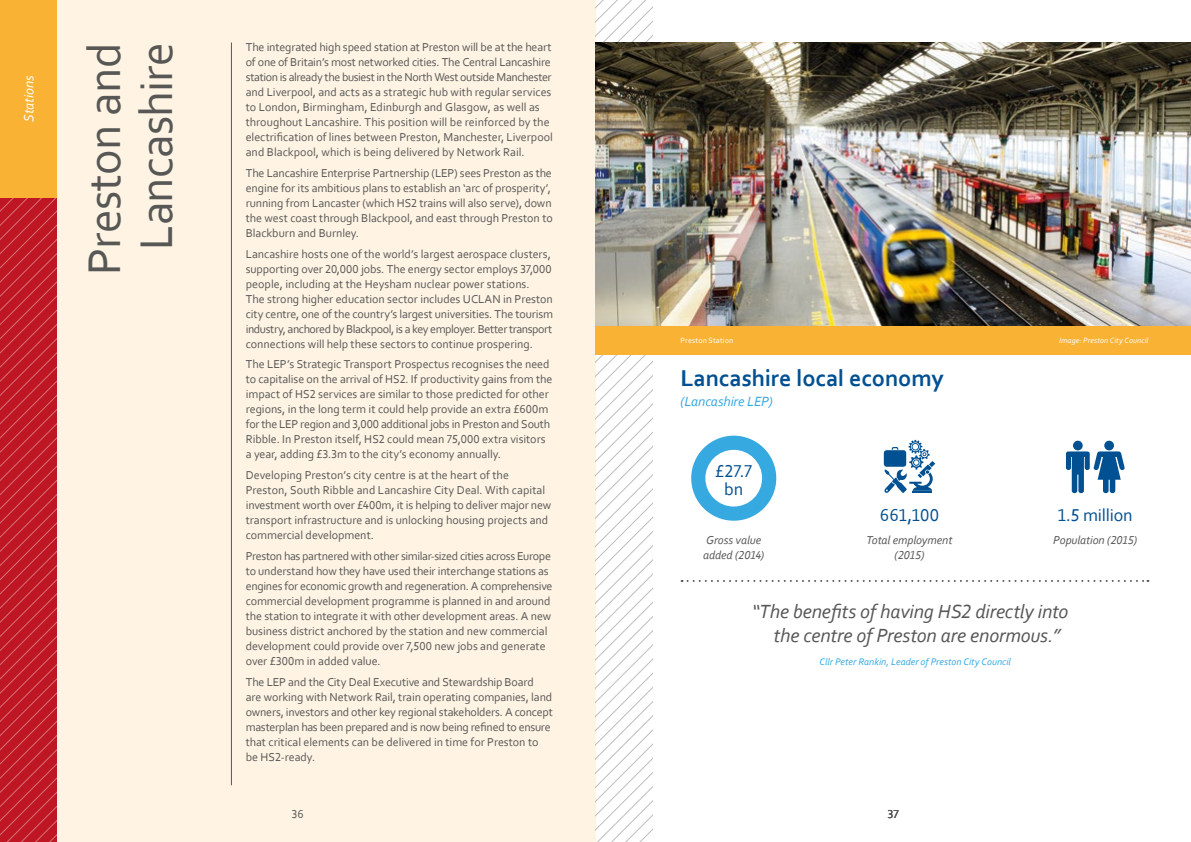
<style>
.page{position:relative;width:1191px;height:842px;background:#fff}
.page>*{position:absolute;margin:0;border:0;box-sizing:border-box;transform-origin:0 0}
.t1{font:48px/52px "Corbel";letter-spacing:-.015em;color:#575756;text-align:center}
.t2{font:700 24px "Corbel";letter-spacing:-.005em;color:#005092}
.t3{font:italic 20px/24px "Corbel";letter-spacing:-.01em;color:#575756}
.t4{font:18px/18px "Corbel";letter-spacing:-.01em;color:#005092;text-align:center}
.t5{font:italic 14px "Corbel";letter-spacing:-.005em;color:#36a9e1}
.t6{font:italic 14px "Corbel";letter-spacing:-.015em;color:#fff}
.t7{font:12px/15px "Corbel";letter-spacing:-.005em;color:#575756}
.t8{font:italic 12px/15px "Corbel";letter-spacing:-.01em;color:#575756}
.t9{font:italic 10px "Corbel";color:#36a9e1}
.t10{font:italic 8px "Corbel";letter-spacing:.01em;color:#fff}
.t11{font:8px "Corbel";letter-spacing:.015em;color:#fff}
</style>
<div class="page">
<div style="left:0;top:0;width:595px;height:842px;background:#fff4e4"></div>
<svg style="left:0;top:197px;width:57px;height:645px;background:#c01f2a"></svg>
<div style="left:0;top:0;width:57px;height:197px;background:#f9b234"></div>
<hr style="left:231px;top:43px;width:1px;height:742px;background:#575756">
<svg style="left:681px;top:580px;width:467px;height:2px"></svg>
<div style="left:691px;top:436px;width:85px;height:85px;background:#36a9e1;border-radius:50%"></div>
<div style="left:705px;top:450px;width:57px;height:56px;background:#fff;border-radius:50%"></div>
<svg style="left:884px;top:440px;width:51px;height:53px"></svg>
<div style="left:883px;top:450px;width:23px;height:17px;background:#005092;border-radius:3px"></div>
<svg style="left:1066px;top:451px;width:58px;height:42px"></svg>
<div style="left:1073px;top:441px;width:9px;height:9px;background:#005092;border-radius:50%"></div>
<div style="left:1104px;top:441px;width:10px;height:9px;background:#005092;border-radius:50%"></div>
<svg style="left:595px;top:0;width:57px;height:842px"></svg>
<img style="left:595px;top:43px;width:596px;height:283px">
<div style="left:595px;top:326px;width:596px;height:28px;background:#f9b234"></div>
<p class="t6" style="left:20px;top:122px;width:47px;rotate:-90deg">Stations</p>
<h1 class="t1" style="left:77px;top:275px;width:234px;rotate:-90deg">Preston and<br>Lancashire</h1>
<p class="t7" style="left:246px;top:40px;width:309px">The integrated high speed station at Preston will be at the heart of one of Britain’s most networked cities. The Central Lancashire station is already the busiest in the North West outside Manchester and Liverpool, and acts as a strategic hub with regular services to London, Birmingham, Edinburgh and Glasgow, as well as throughout Lancashire. This position will be reinforced by the electrification of lines between Preston, Manchester, Liverpool and Blackpool, which is being delivered by Network Rail.</p>
<p class="t7" style="left:246px;top:165px;width:308px">The Lancashire Enterprise Partnership (LEP) sees Preston as the engine for its ambitious plans to establish an ‘arc of prosperity’, running from Lancaster (which HS2 trains will also serve), down the west coast through Blackpool, and east through Preston to Blackburn and Burnley.</p>
<p class="t7" style="left:246px;top:246px;width:309px">Lancashire hosts one of the world’s largest aerospace clusters, supporting over 20,000 jobs. The energy sector employs 37,000 people, including at the Heysham nuclear power stations.<br>The strong higher education sector includes UCLAN in Preston city centre, one of the country’s largest universities. The tourism industry, anchored by Blackpool, is a key employer. Better transport connections will help these sectors to continue prospering.</p>
<p class="t7" style="left:246px;top:357px;width:308px">The LEP’s Strategic Transport Prospectus recognises the need to capitalise on the arrival of HS2. If productivity gains from the impact of HS2 services are similar to those predicted for other regions, in the long term it could help provide an extra £600m for the LEP region and 3,000 additional jobs in Preston and South Ribble. In Preston itself, HS2 could mean 75,000 extra visitors a year, adding £3.3m to the city’s economy annually.</p>
<p class="t7" style="left:246px;top:467px;width:307px">Developing Preston’s city centre is at the heart of the Preston, South Ribble and Lancashire City Deal. With capital investment worth over £400m, it is helping to deliver major new transport infrastructure and is unlocking housing projects and commercial development.</p>
<p class="t7" style="left:246px;top:548px;width:308px">Preston has partnered with other similar-sized cities across Europe to understand how they have used their interchange stations as engines for economic growth and regeneration. A comprehensive commercial development programme is planned in and around the station to integrate it with other development areas. A new business district anchored by the station and new commercial development could provide over 7,500 new jobs and generate over £300m in added value.</p>
<p class="t7" style="left:246px;top:674px;width:309px">The LEP and the City Deal Executive and Stewardship Board<br>are working with Network Rail, train operating companies, land owners, investors and other key regional stakeholders. A concept masterplan has been prepared and is now being refined to ensure that critical elements can be delivered in time for Preston to be HS2-ready.</p>
<p class="t11" style="left:680px;top:336px;width:54px">Preston Station</p>
<p class="t10" style="left:1059px;top:336px;width:91px">Image: Preston City Council</p>
<h2 class="t2" style="left:680px;top:364px;width:265px">Lancashire local economy</h2>
<p class="t5" style="left:680px;top:393px;width:94px">(Lancashire LEP)</p>
<h3 class="t4" style="left:715px;top:461px;width:39px">£27.7 bn</h3>
<h3 class="t4" style="left:880px;top:505px;width:61px">661,100</h3>
<h3 class="t4" style="left:1057px;top:505px;width:76px">1.5 million</h3>
<p class="t8" style="left:703px;top:532px;width:63px">Gross value added (2014)</p>
<p class="t8" style="left:866px;top:532px;width:87px;text-align:center">Total employment (2015)</p>
<p class="t8" style="left:1053px;top:532px;width:85px">Population (2015)</p>
<h3 class="t3" style="left:773px;top:599px;width:296px;text-indent:-22px">“The benefits of having HS2 directly into the centre of Preston are enormous.”</h3>
<p class="t9" style="left:819px;top:656px;width:193px">Cllr Peter Rankin, Leader of Preston City Council</p>
<p class="t7" style="left:292px;top:806px;width:13px">36</p>
<p class="t7" style="left:887px;top:806px;width:13px">37</p>
</div>
